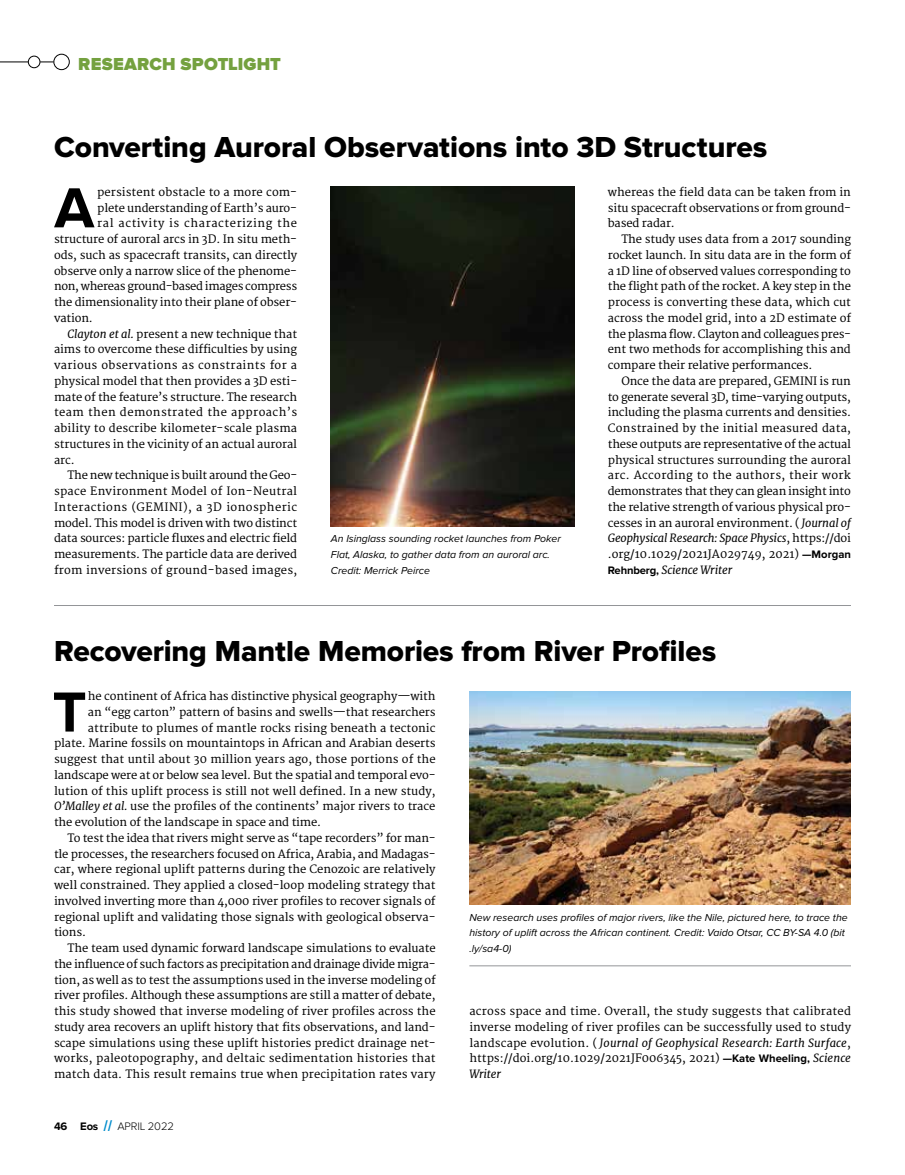
<style>
.page{position:relative;width:905px;height:1175px;background:#fff}
.page>*{position:absolute;margin:0;border:0;box-sizing:border-box;transform-origin:0 0}
.t1{font:700 58.5px "Proxima Nova";color:#000}
.t2{font:30px "Proxima Nova Extrabld";letter-spacing:-.005em;color:#000}
.t3{font:900 18px "Proxima Nova";letter-spacing:.01em;color:#74a13f}
.t4{font:11.25px/15.8px "Merriweather";letter-spacing:-.01em;color:#000;text-align:justify}
.t5{font:11.25px "Merriweather";letter-spacing:.01em;color:#000}
.t6{font:11.25px "Merriweather";letter-spacing:.02em;color:#000}
.t7{font:11.25px "Merriweather";letter-spacing:.035em;color:#000}
.t8{font:11.25px "Merriweather";letter-spacing:.015em;color:#000}
.t9{font:11.25px "Merriweather";letter-spacing:.03em;color:#000}
.t10{font:11.25px "Merriweather";letter-spacing:.05em;color:#000}
.t11{font:300 11.25px "Proxima Nova";letter-spacing:-.015em;color:#000}
.t12{font:italic 10.5px/15.8px "Proxima Nova";color:#000}
.s1{font-style:italic}
.s2{font-family:"Proxima Nova";font-weight:700}
.s3{font-weight:700}
.s4{font-family:"Merriweather";font-weight:800;color:#008ccc}
</style>
<div class="page">
<svg style="left:0;top:62px;width:28px;height:1px"></svg>
<svg style="left:40px;top:62px;width:14px;height:1px"></svg>
<div style="left:54px;top:54px;width:15px;height:16px;border:1px solid #000;border-radius:50%"></div>
<div style="left:28px;top:56px;width:12px;height:12px;border:1px solid #000;border-radius:50%"></div>
<hr style="left:54px;top:605px;width:796px;height:1px;background:#939598">
<img style="left:331px;top:187px;width:243px;height:339px">
<hr style="left:469px;top:965px;width:381px;height:1px;background:#939598">
<img style="left:469px;top:691px;width:381px;height:213px">
<h3 class="t3" style="left:78px;top:53px;width:204px">RESEARCH SPOTLIGHT</h3>
<h2 class="t2" style="left:54px;top:129px;width:714px">Converting Auroral Observations into 3D Structures</h2>
<h1 class="t1" style="left:54px;top:174px;width:41px">A</h1>
<p class="t4" style="left:97px;top:184px;width:201px">persistent obstacle to a more com-</p>
<p class="t4" style="left:607px;top:184px;width:245px">whereas the field data can be taken from in situ spacecraft observations or from ground&shy;based radar.</p>
<p class="t4" style="left:607px;top:232px;width:245px;text-indent:14px">The study uses data from a 2017 sounding rocket launch. In situ data are in the form of a 1D line of observed values corresponding to the flight path of the rocket. A key step in the process is converting these data, which cut across the model grid, into a 2D estimate of the plasma flow. Clayton and colleagues pres&shy;ent two methods for accomplishing this and compare their relative performances.</p>
<p class="t4" style="left:607px;top:373px;width:245px;text-indent:14px">Once the data are prepared, GEMINI is run to generate several 3D, time-varying outputs, including the plasma currents and densities.<br>Constrained by the initial measured data, these outputs are representative of the actual physical structures surrounding the auroral arc. According to the authors, their work demonstrates that they can glean insight into the relative strength of various physical pro&shy;cesses in an auroral environment. ( <span class="s1">Journal of Geophysical Research: Space Physics</span>, https://doi .org/10.1029/2021JA029749, 2021) <span class="s2">—Morgan Rehnberg,</span> <span class="s1">Science Writer</span></p>
<p class="t4" style="left:97px;top:200px;width:201px">plete understanding of Earth’s auro-</p>
<p class="t10" style="left:97px;top:217px;width:201px">ral activity is characterizing the</p>
<p class="t4" style="left:54px;top:232px;width:244px">structure of auroral arcs in 3D. In situ meth-</p>
<p class="t4" style="left:54px;top:247px;width:245px">ods, such as spacecraft transits, can directly</p>
<p class="t4" style="left:54px;top:263px;width:244px">observe only a narrow slice of the phenome-</p>
<p class="t4" style="left:54px;top:279px;width:245px">non, whereas ground-based images compress</p>
<p class="t4" style="left:54px;top:295px;width:244px">the dimensionality into their plane of obser-</p>
<p class="t4" style="left:54px;top:310px;width:40px">vation.</p>
<p class="t4" style="left:68px;top:326px;width:231px"><span class="s1">Clayton et al.</span> present a new technique that</p>
<p class="t4" style="left:54px;top:342px;width:244px">aims to overcome these difficulties by using</p>
<p class="t9" style="left:54px;top:358px;width:245px">various observations as constraints for a</p>
<p class="t4" style="left:54px;top:373px;width:244px">physical model that then provides a 3D esti-</p>
<p class="t4" style="left:54px;top:389px;width:244px">mate of the feature’s structure. The research</p>
<p class="t7" style="left:54px;top:406px;width:245px">team then demonstrated the approach’s</p>
<p class="t5" style="left:54px;top:421px;width:244px">ability to describe kilometer--scale plasma</p>
<p class="t4" style="left:54px;top:436px;width:244px">structures in the vicinity of an actual auroral</p>
<p class="t4" style="left:54px;top:452px;width:22px">arc.</p>
<p class="t4" style="left:67px;top:468px;width:231px">The new technique is built around the Geo-</p>
<p class="t6" style="left:54px;top:484px;width:244px">space Environment Model of Ion--Neutral</p>
<p class="t7" style="left:54px;top:500px;width:244px">Interactions (GEMINI), a 3D ionospheric</p>
<p class="t4" style="left:54px;top:515px;width:244px">model. This model is driven with two distinct</p>
<p class="t4" style="left:54px;top:531px;width:245px">data sources: particle fluxes and electric field</p>
<p class="t4" style="left:54px;top:547px;width:244px">measurements. The particle data are derived</p>
<p class="t6" style="left:54px;top:563px;width:244px">from inversions of ground--based images,</p>
<p class="t12" style="left:331px;top:531px;width:231px">An Isinglass sounding rocket launches from Poker<br>Flat, Alaska, to gather data from an auroral arc.<br>Credit: Merrick Peirce</p>
<h2 class="t2" style="left:54px;top:633px;width:663px">Recovering Mantle Memories from River Profiles</h2>
<h1 class="t1" style="left:53px;top:678px;width:36px">T</h1>
<p class="t4" style="left:88px;top:688px;width:349px">he continent of Africa has distinctive physical geography—with</p>
<p class="t4" style="left:88px;top:704px;width:349px">an “egg carton” pattern of basins and swells—that researchers</p>
<p class="t4" style="left:88px;top:720px;width:349px">attribute to plumes of mantle rocks rising beneath a tectonic</p>
<p class="t4" style="left:54px;top:736px;width:383px">plate. Marine fossils on mountaintops in African and Arabian deserts</p>
<p class="t4" style="left:54px;top:751px;width:383px">suggest that until about 30 million years ago, those portions of the</p>
<p class="t4" style="left:54px;top:767px;width:383px">landscape were at or below sea level. But the spatial and temporal evo-</p>
<p class="t4" style="left:54px;top:783px;width:383px">lution of this uplift process is still not well defined. In a new study,</p>
<p class="t4" style="left:54px;top:799px;width:383px"><span class="s1">O’Malley et al.</span> use the profiles of the continents’ major rivers to trace</p>
<p class="t4" style="left:54px;top:814px;width:269px">the evolution of the landscape in space and time.</p>
<p class="t4" style="left:68px;top:830px;width:369px">To test the idea that rivers might serve as “tape recorders” for man-</p>
<p class="t4" style="left:54px;top:846px;width:383px">tle processes, the researchers focused on Africa, Arabia, and Madagas-</p>
<p class="t4" style="left:54px;top:862px;width:383px">car, where regional uplift patterns during the Cenozoic are relatively</p>
<p class="t4" style="left:54px;top:877px;width:383px">well constrained. They applied a closed--loop modeling strategy that</p>
<p class="t4" style="left:54px;top:893px;width:383px">involved inverting more than 4,000 river profiles to recover signals of</p>
<p class="t4" style="left:54px;top:909px;width:383px">regional uplift and validating those signals with geological observa-</p>
<p class="t4" style="left:54px;top:925px;width:33px">tions.</p>
<p class="t4" style="left:68px;top:940px;width:369px">The team used dynamic forward landscape simulations to evaluate</p>
<p class="t4" style="left:54px;top:956px;width:383px">the influence of such factors as precipitation and drainage divide migra-</p>
<p class="t4" style="left:54px;top:972px;width:383px">tion, as well as to test the assumptions used in the inverse modeling of</p>
<p class="t4" style="left:54px;top:988px;width:383px">river profiles. Although these assumptions are still a matter of debate,</p>
<p class="t4" style="left:54px;top:1003px;width:383px">this study showed that inverse modeling of river profiles across the</p>
<p class="t4" style="left:54px;top:1019px;width:383px">study area recovers an uplift history that fits observations, and land-</p>
<p class="t4" style="left:54px;top:1035px;width:383px">scape simulations using these uplift histories predict drainage net-</p>
<p class="t8" style="left:54px;top:1051px;width:383px">works, paleotopography, and deltaic sedimentation histories that</p>
<p class="t5" style="left:54px;top:1067px;width:383px">match data. This result remains true when precipitation rates vary</p>
<p class="t12" style="left:469px;top:909px;width:380px">New research uses profiles of major rivers, like the Nile, pictured here, to trace the history of uplift across the African continent. Credit: Vaido Otsar, CC BY-SA 4.0 (bit .ly/sa4-0)</p>
<p class="t4" style="left:469px;top:1003px;width:383px">across space and time. Overall, the study suggests that calibrated inverse modeling of river profiles can be successfully used to study landscape evolution. ( <span class="s1">Journal of Geophysical Research: Earth Surface</span>, https://doi.org/10.1029/2021JF006345, 2021) <span class="s2">—Kate Wheeling,</span> <span class="s1">Science Writer</span></p>
<p class="t11" style="left:54px;top:1119px;width:121px"><span class="s3">46 Eos</span> <span class="s4">//</span> APRIL 2022</p>
</div>
